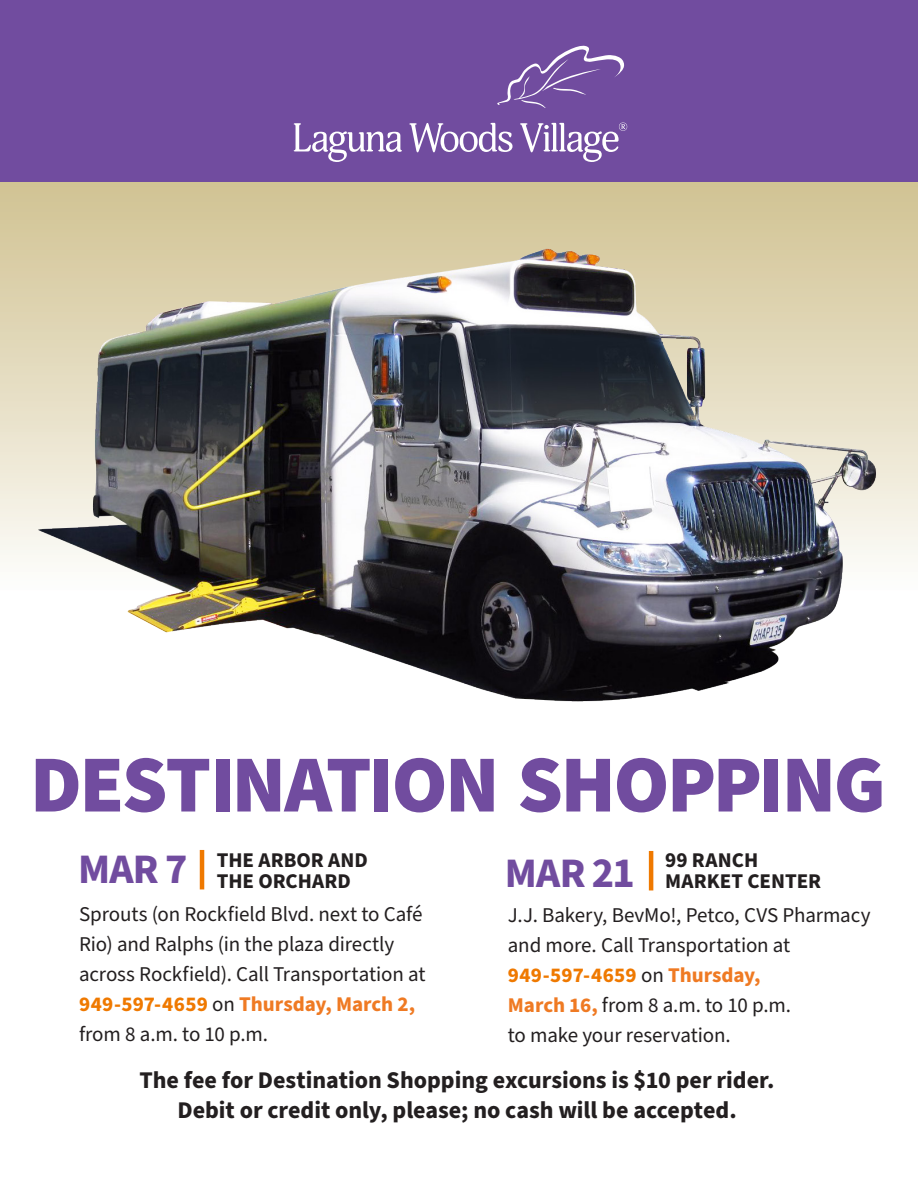
<style>
.page{position:relative;width:918px;height:1188px;background:#fff}
.page>*{position:absolute;margin:0;border:0;box-sizing:border-box;transform-origin:0 0}
.t1{font:900 81px "Source Sans Pro";letter-spacing:-.03em;color:#714c9f}
.t2{font:700 42px "Source Sans Pro";letter-spacing:-.02em;color:#714c9f}
.t3{font:700 24px "Source Sans Pro";color:#231f20}
.t4{font:21px/30px "Source Sans Pro";letter-spacing:-.005em;color:#231f20}
.t5{font:700 21px/21px "Source Sans Pro";color:#231f20}
.s1{font-weight:700;color:#ef7900}
.s2{font-weight:700;color:#ef7a23}
</style>
<div class="page">
<div style="left:0;top:176px;width:918px;height:418px;background:linear-gradient(to bottom,#cfc08f,#fdfdfa)"></div>
<div style="left:0;top:0;width:918px;height:181px;background:#714c9f"></div>
<svg style="left:294px;top:123px;width:108px;height:39px"></svg>
<svg style="left:409px;top:123px;width:104px;height:29px"></svg>
<svg style="left:520px;top:123px;width:107px;height:39px"></svg>
<svg style="left:497px;top:46px;width:127px;height:62px"></svg>
<img style="left:10px;top:182px;width:897px;height:520px">
<hr style="left:200px;top:850px;width:4px;height:39px;background:#ef7900">
<hr style="left:649px;top:851px;width:4px;height:39px;background:#ef7900">
<p class="t1" style="left:30px;top:729px;width:857px">DESTINATION SHOPPING</p>
<p class="t5" style="left:217px;top:850px;width:153px">THE ARBOR AND</p>
<p class="t5" style="left:217px;top:871px;width:136px">THE ORCHARD</p>
<p class="t4" style="left:79px;top:900px;width:348px">Sprouts (on Rockfield Blvd. next to Café Rio) and Ralphs (in the plaza directly across Rockfield). Call Transportation at <span class="s1">949-597-4659</span> on <span class="s2">Thursday, March 2, </span>from 8 a.m. to 10 p.m.</p>
<p class="t5" style="left:665px;top:850px;width:158px">99 RANCH<br>MARKET CENTER</p>
<p class="t2" style="left:78px;top:840px;width:111px">MAR 7</p>
<p class="t2" style="left:505px;top:844px;width:132px">MAR 21</p>
<p class="t4" style="left:508px;top:901px;width:364px">J.J. Bakery, BevMo!, Petco, CVS Pharmacy and more. Call Transportation at<br><span class="s1">949-597-4659</span> on <span class="s2">Thursday,<br>March 16,</span> from 8 a.m. to 10 p.m.<br>to make your reservation.</p>
<p class="t3" style="left:139px;top:1064px;width:637px">The fee for Destination Shopping excursions is $10 per rider.</p>
<p class="t3" style="left:177px;top:1094px;width:561px">Debit or credit only, please; no cash will be accepted.</p>
</div>
